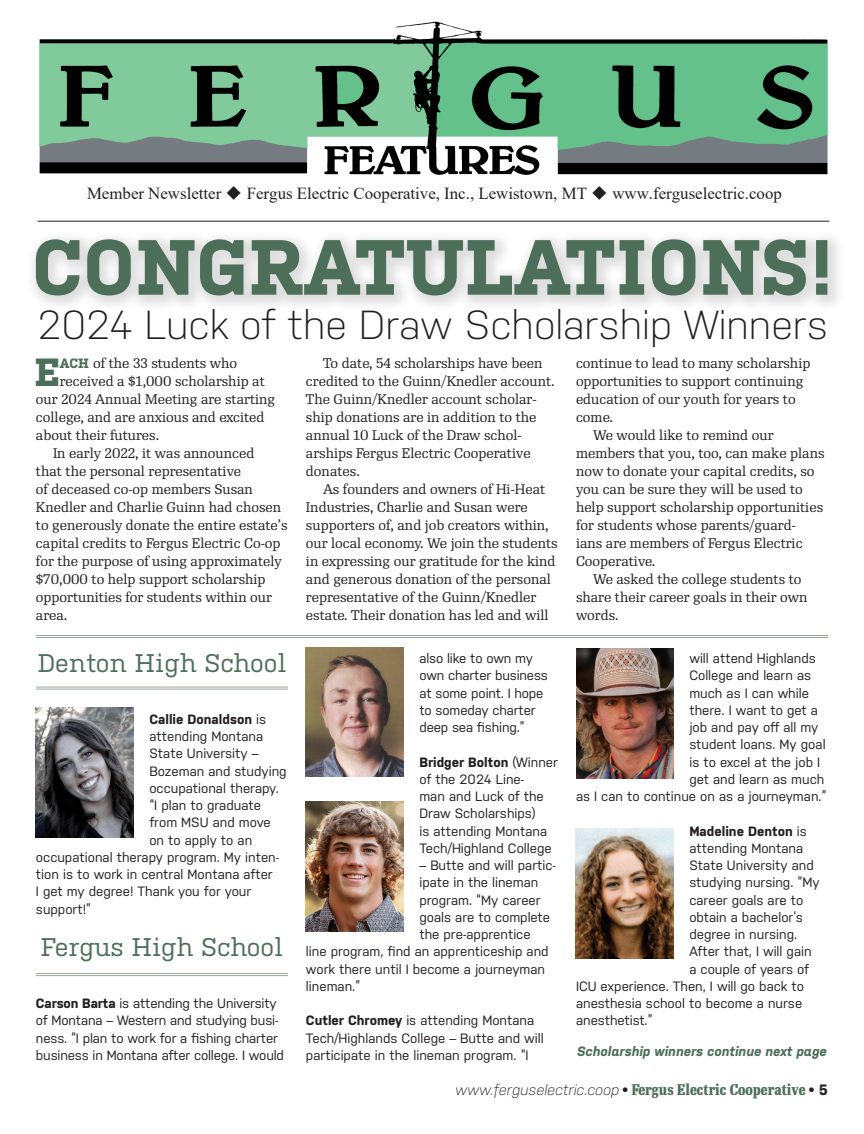
<style>
.page{position:relative;width:864px;height:1134px;background:#fff}
.page>*{position:absolute;margin:0;border:0;box-sizing:border-box;transform-origin:0 0}
.Department_Headline{font:700 78px "Kulturista";letter-spacing:.01em;color:#4d6f59}
.Headline{font:300 40.5px "Nudista";color:#231f20}
.Lead-in_copy_ragR{font:700 39.15px "Kulturista";color:#4d6f59}
.Subhead3{font:25.5px "Kulturista";color:#4d6f59}
.t1{font:16.8px "Times New Roman";color:#231f20}
.t2{font:700 15px "Re Public Cond";color:#4d6f59}
.Scholarship_winners_text3{font:13.5px/17.2px "Nudista";color:#231f20}
.Body_Copy_RePublic_ragR{font:13.5px/18px "Re Public";color:#231f20}
.Lead-in_copy_ragR-2{font:13.5px "Re Public";color:#231f20}
.jump_continued{font:italic 700 13.5px "Nudista";color:#4d6f59}
.Scholarship_winners_text3-2{font:700 13.5px "Nudista";color:#231f20}
.s1{font-family:"Kulturista";font-weight:700;color:#4d6f59}
.s2{font-weight:400}
.s3{font-weight:700}
.s4{font-family:"Nudista";font-weight:300;font-style:italic;color:#231f20}
.s5{font-family:"Nudista";color:#231f20}
</style>
<div class="page">
<img style="left:39px;top:21px;width:789px;height:154px">
<hr style="left:38px;top:221px;width:791px;height:1px;background:#231f20">
<hr style="left:36px;top:635px;width:792px;height:1px;background:#99a79a">
<hr style="left:36px;top:637px;width:792px;height:1px;background:#99a79a">
<img style="left:36px;top:708px;width:97px;height:129px">
<img style="left:306px;top:647px;width:97px;height:130px">
<img style="left:306px;top:801px;width:97px;height:130px">
<img style="left:576px;top:649px;width:97px;height:129px">
<img style="left:576px;top:828px;width:97px;height:130px">
<div style="left:25px;top:229px;width:821px;height:84px;background:#231f20;opacity:.15"></div>
<hr style="left:36px;top:687px;width:252px;height:1px;background:#99a79a">
<hr style="left:36px;top:689px;width:252px;height:1px;background:#99a79a">
<hr style="left:36px;top:973px;width:252px;height:1px;background:#99a79a">
<hr style="left:36px;top:975px;width:252px;height:1px;background:#99a79a">
<p class="t1" style="left:87px;top:182px;width:696px">Member Newsletter ◆ Fergus Electric Cooperative, Inc., Lewistown, MT ◆ www.ferguselectric.coop</p>
<p class="Department_Headline" style="left:32px;top:223px;width:803px">CONGRATULATIONS!</p>
<p class="Headline" style="left:37px;top:301px;width:792px">2024 Luck of the Draw Scholarship Winners</p>
<p class="Lead-in_copy_ragR" style="left:34px;top:350px;width:27px">E</p>
<p class="Lead-in_copy_ragR-2" style="left:60px;top:355px;width:179px"><span class="s1">ACH</span> of the 33 students who</p>
<p class="Lead-in_copy_ragR-2" style="left:60px;top:373px;width:207px">received a $1,000 scholarship at</p>
<p class="Lead-in_copy_ragR-2" style="left:36px;top:391px;width:241px">our 2024 Annual Meeting are starting</p>
<p class="Lead-in_copy_ragR-2" style="left:36px;top:409px;width:230px">college, and are anxious and excited</p>
<p class="Lead-in_copy_ragR-2" style="left:36px;top:427px;width:125px">about their futures.</p>
<p class="Body_Copy_RePublic_ragR" style="left:36px;top:444px;width:253px;text-indent:17px">In early 2022, it was announced<br>that the personal representative<br>of deceased co-op members Susan Knedler and Charlie Guinn had chosen to generously donate the entire estate’s capital credits to Fergus Electric Co-op for the purpose of using approximately $70,000 to help support scholarship opportunities for students within our area.</p>
<p class="Subhead3" style="left:37px;top:648px;width:251px">Denton High School</p>
<p class="Scholarship_winners_text3-2" style="left:149px;top:711px;width:118px">Callie Donaldson <span class="s2">is</span></p>
<p class="Scholarship_winners_text3" style="left:149px;top:728px;width:115px">attending Montana</p>
<p class="Scholarship_winners_text3" style="left:149px;top:745px;width:111px">State University –</p>
<p class="Scholarship_winners_text3" style="left:149px;top:762px;width:139px">Bozeman and studying</p>
<p class="Scholarship_winners_text3" style="left:149px;top:779px;width:131px">occupational therapy.</p>
<p class="Scholarship_winners_text3" style="left:149px;top:797px;width:113px">“I plan to graduate</p>
<p class="Scholarship_winners_text3" style="left:149px;top:814px;width:123px">from MSU and move</p>
<p class="Scholarship_winners_text3" style="left:149px;top:831px;width:104px">on to apply to an</p>
<p class="Scholarship_winners_text3" style="left:36px;top:848px;width:245px">occupational therapy program. My inten-</p>
<p class="Scholarship_winners_text3" style="left:36px;top:866px;width:238px">tion is to work in central Montana after</p>
<p class="Scholarship_winners_text3" style="left:36px;top:883px;width:217px">I get my degree! Thank you for your</p>
<p class="Scholarship_winners_text3" style="left:36px;top:900px;width:57px">support!”</p>
<p class="Subhead3" style="left:41px;top:933px;width:244px">Fergus High School</p>
<p class="Scholarship_winners_text3" style="left:36px;top:995px;width:249px"><span class="s3">Carson Barta</span> is attending the University of Montana – Western and studying busi&shy;ness. “I plan to work for a fishing charter business in Montana after college. I would</p>
<p class="Body_Copy_RePublic_ragR" style="left:306px;top:355px;width:250px;text-indent:17px">To date, 54 scholarships have been credited to the Guinn/Knedler account.<br>The Guinn/Knedler account scholar&shy;ship donations are in addition to the annual 10 Luck of the Draw schol&shy;arships Fergus Electric Cooperative donates.</p>
<p class="Body_Copy_RePublic_ragR" style="left:306px;top:481px;width:253px;text-indent:17px">As founders and owners of Hi-Heat Industries, Charlie and Susan were supporters of, and job creators within, our local economy. We join the students in expressing our gratitude for the kind and generous donation of the personal representative of the Guinn/Knedler estate. Their donation has led and will</p>
<p class="Scholarship_winners_text3" style="left:419px;top:650px;width:130px">also like to own my own charter business at some point. I hope to someday charter deep sea fishing.”</p>
<p class="Scholarship_winners_text3" style="left:419px;top:753px;width:140px"><span class="s3">Bridger Bolton</span> (Winner of the 2024 Line-<br>man and Luck of the<br>Draw Scholarships)<br>is attending Montana<br>Tech/Highland College</p>
<p class="Scholarship_winners_text3" style="left:419px;top:857px;width:138px">– Butte and will partic-</p>
<p class="Scholarship_winners_text3" style="left:419px;top:874px;width:121px">ipate in the lineman</p>
<p class="Scholarship_winners_text3" style="left:419px;top:891px;width:123px">program. “My career</p>
<p class="Scholarship_winners_text3" style="left:419px;top:908px;width:132px">goals are to complete</p>
<p class="Scholarship_winners_text3" style="left:419px;top:926px;width:113px">the pre-apprentice</p>
<p class="Scholarship_winners_text3" style="left:306px;top:943px;width:244px">line program, find an apprenticeship and</p>
<p class="Scholarship_winners_text3" style="left:306px;top:960px;width:241px">work there until I become a journeyman</p>
<p class="Scholarship_winners_text3" style="left:306px;top:977px;width:56px">lineman.”</p>
<p class="Scholarship_winners_text3" style="left:306px;top:1012px;width:239px"><span class="s3">Cutler Chromey</span> is attending Montana<br>Tech/Highlands College – Butte and will participate in the lineman program. “I</p>
<p class="Body_Copy_RePublic_ragR" style="left:576px;top:355px;width:236px">continue to lead to many scholarship opportunities to support continuing education of our youth for years to come.</p>
<p class="Body_Copy_RePublic_ragR" style="left:576px;top:427px;width:250px;text-indent:17px">We would like to remind our members that you, too, can make plans now to donate your capital credits, so you can be sure they will be used to help support scholarship opportunities for students whose parents/guard&shy;ians are members of Fergus Electric<br>Cooperative.</p>
<p class="Body_Copy_RePublic_ragR" style="left:576px;top:571px;width:233px;text-indent:17px">We asked the college students to share their career goals in their own words.</p>
<p class="Scholarship_winners_text3" style="left:689px;top:650px;width:128px">will attend Highlands</p>
<p class="Scholarship_winners_text3" style="left:689px;top:667px;width:123px">College and learn as</p>
<p class="Scholarship_winners_text3" style="left:689px;top:684px;width:121px">much as I can while</p>
<p class="Scholarship_winners_text3" style="left:689px;top:701px;width:130px">there. I want to get a</p>
<p class="Scholarship_winners_text3" style="left:689px;top:719px;width:131px">job and pay off all my</p>
<p class="Scholarship_winners_text3" style="left:689px;top:736px;width:138px">student loans. My goal</p>
<p class="Scholarship_winners_text3" style="left:689px;top:753px;width:132px">is to excel at the job I</p>
<p class="Scholarship_winners_text3" style="left:689px;top:770px;width:136px">get and learn as much</p>
<p class="Scholarship_winners_text3" style="left:576px;top:788px;width:252px">as I can to continue on as a journeyman.”</p>
<p class="Scholarship_winners_text3-2" style="left:689px;top:823px;width:119px">Madeline Denton <span class="s2">is</span></p>
<p class="Scholarship_winners_text3" style="left:689px;top:839px;width:115px">attending Montana</p>
<p class="Scholarship_winners_text3" style="left:689px;top:857px;width:126px">State University and</p>
<p class="Scholarship_winners_text3" style="left:689px;top:874px;width:132px">studying nursing. “My</p>
<p class="Scholarship_winners_text3" style="left:689px;top:891px;width:115px">career goals are to</p>
<p class="Scholarship_winners_text3" style="left:689px;top:908px;width:115px">obtain a bachelor’s</p>
<p class="Scholarship_winners_text3" style="left:689px;top:926px;width:109px">degree in nursing.</p>
<p class="Scholarship_winners_text3" style="left:689px;top:943px;width:124px">After that, I will gain</p>
<p class="Scholarship_winners_text3" style="left:689px;top:960px;width:121px">a couple of years of</p>
<p class="Scholarship_winners_text3" style="left:576px;top:977px;width:230px">ICU experience. Then, I will go back to</p>
<p class="Scholarship_winners_text3" style="left:576px;top:995px;width:228px">anesthesia school to become a nurse</p>
<p class="Scholarship_winners_text3" style="left:576px;top:1012px;width:78px">anesthetist.”</p>
<p class="jump_continued" style="left:577px;top:1043px;width:251px">Scholarship winners continue next page</p>
<p class="t2" style="left:455px;top:1081px;width:375px"><span class="s4">www.ferguselectric.coop</span> <span class="s5">•</span> Fergus Electric Cooperative <span class="s5">• 5</span></p>
</div>
